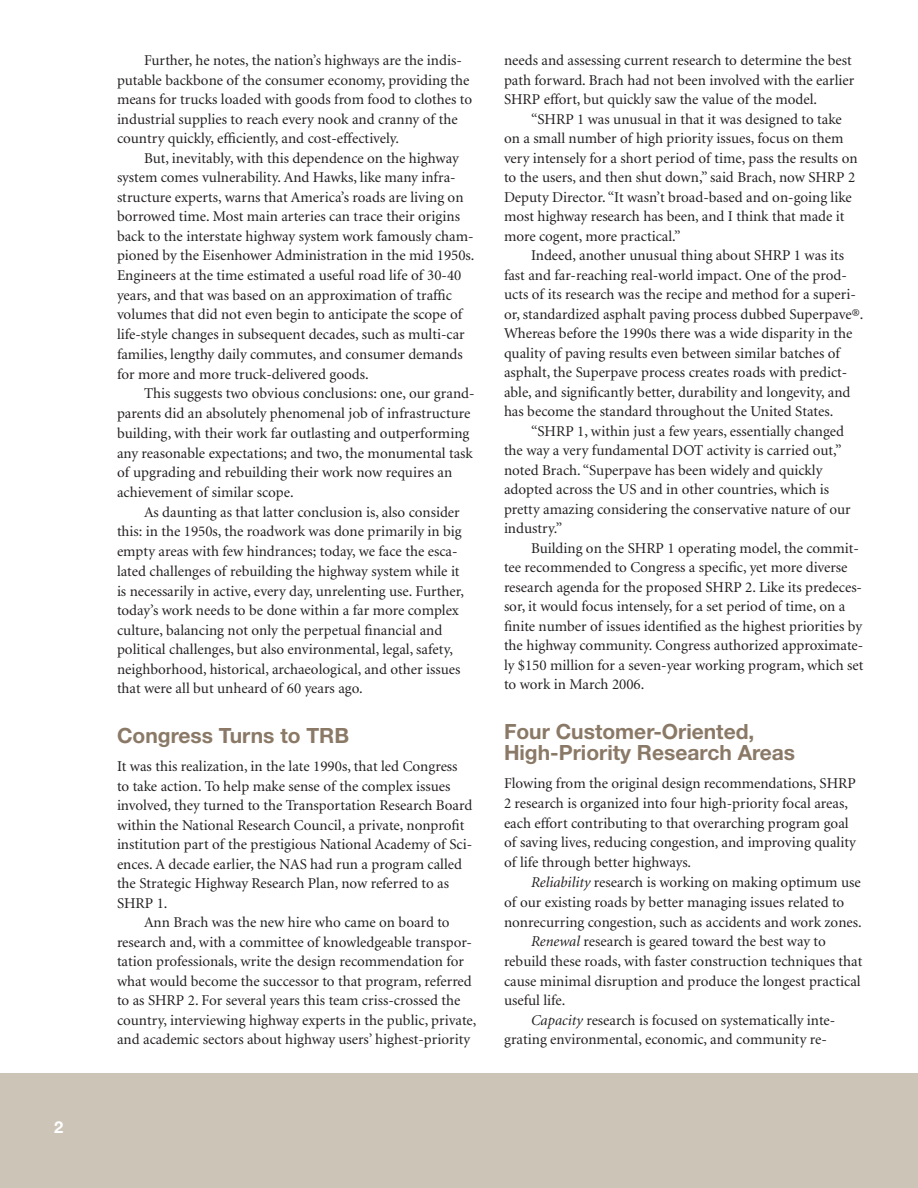
<style>
.page{position:relative;width:918px;height:1188px;background:#fff}
.page>*{position:absolute;margin:0;border:0;box-sizing:border-box;transform-origin:0 0}
.t1{font:700 21px/21px "Helvetica Neue";color:#8a7966}
.t2{font:700 16.5px "Helvetica Neue";color:#fff}
.t3{font:15px/19.5px "Minion";color:#231f20}
.s1{font-style:italic}
</style>
<div class="page">
<div style="left:0;top:1073px;width:918px;height:115px;background:#cdc4b8"></div>
<p class="t2" style="left:54px;top:1117px;width:11px">2</p>
<p class="t3" style="left:117px;top:51px;width:357px;text-indent:27px">Further, he notes, the nation’s highways are the indis&shy;putable backbone of the consumer economy, providing the means for trucks loaded with goods from food to clothes to industrial supplies to reach every nook and cranny of the country quickly, efficiently, and cost-effectively.</p>
<p class="t3" style="left:117px;top:149px;width:359px;text-indent:27px">But, inevitably, with this dependence on the highway system comes vulnerability. And Hawks, like many infra&shy;structure experts, warns that America’s roads are living on borrowed time. Most main arteries can trace their origins back to the interstate highway system work famously cham&shy;pioned by the Eisenhower Administration in the mid 1950s.<br>Engineers at the time estimated a useful road life of 30-40 years, and that was based on an approximation of traffic volumes that did not even begin to anticipate the scope of life-style changes in subsequent decades, such as multi-car families, lengthy daily commutes, and consumer demands for more and more truck-delivered goods.</p>
<p class="t3" style="left:117px;top:384px;width:359px;text-indent:27px">This suggests two obvious conclusions: one, our grand&shy;parents did an absolutely phenomenal job of infrastructure building, with their work far outlasting and outperforming any reasonable expectations; and two, the monumental task of upgrading and rebuilding their work now requires an achievement of similar scope.</p>
<p class="t3" style="left:117px;top:503px;width:349px;text-indent:27px">As daunting as that latter conclusion is, also consider this: in the 1950s, the roadwork was done primarily in big empty areas with few hindrances; today, we face the esca&shy;lated challenges of rebuilding the highway system while it is necessarily in active, every day, unrelenting use. Further, today’s work needs to be done within a far more complex culture, balancing not only the perpetual financial and political challenges, but also environmental, legal, safety, neighborhood, historical, archaeological, and other issues that were all but unheard of 60 years ago.</p>
<h1 class="t1" style="left:117px;top:724px;width:234px">Congress Turns to TRB</h1>
<p class="t3" style="left:117px;top:757px;width:342px">It was this realization, in the late 1990s, that led Congress</p>
<p class="t3" style="left:117px;top:777px;width:335px">to take action. To help make sense of the complex issues</p>
<p class="t3" style="left:117px;top:796px;width:357px">involved, they turned to the Transportation Research Board</p>
<p class="t3" style="left:117px;top:816px;width:349px">within the National Research Council, a private, nonprofit</p>
<p class="t3" style="left:117px;top:835px;width:357px">institution part of the prestigious National Academy of Sci-</p>
<p class="t3" style="left:117px;top:855px;width:347px">ences. A decade earlier, the NAS had run a program called</p>
<p class="t3" style="left:117px;top:874px;width:334px">the Strategic Highway Research Plan, now referred to as</p>
<p class="t3" style="left:117px;top:894px;width:52px">SHRP 1.</p>
<p class="t3" style="left:144px;top:913px;width:307px">Ann Brach was the new hire who came on board to</p>
<p class="t3" style="left:117px;top:933px;width:357px">research and, with a committee of knowledgeable transpor-</p>
<p class="t3" style="left:117px;top:952px;width:349px">tation professionals, write the design recommendation for</p>
<p class="t3" style="left:117px;top:972px;width:356px">what would become the successor to that program, referred</p>
<p class="t3" style="left:117px;top:991px;width:345px">to as SHRP 2. For several years this team criss-crossed the</p>
<p class="t3" style="left:117px;top:1011px;width:361px">country, interviewing highway experts in the public, private,</p>
<p class="t3" style="left:117px;top:1030px;width:355px">and academic sectors about highway users’ highest-priority</p>
<p class="t3" style="left:504px;top:51px;width:352px">needs and assessing current research to determine the best path forward. Brach had not been involved with the earlier<br>SHRP effort, but quickly saw the value of the model.</p>
<p class="t3" style="left:504px;top:110px;width:355px;text-indent:27px">“SHRP 1 was unusual in that it was designed to take on a small number of high priority issues, focus on them very intensely for a short period of time, pass the results on to the users, and then shut down,” said Brach, now SHRP 2<br>Deputy Director. “It wasn’t broad-based and on-going like most highway research has been, and I think that made it more cogent, more practical.”</p>
<p class="t3" style="left:504px;top:246px;width:361px;text-indent:27px">Indeed, another unusual thing about SHRP 1 was its fast and far-reaching real-world impact. One of the prod&shy;ucts of its research was the recipe and method for a superi&shy;or, standardized asphalt paving process dubbed Superpave®.<br>Whereas before the 1990s there was a wide disparity in the quality of paving results even between similar batches of asphalt, the Superpave process creates roads with predict&shy;able, and significantly better, durability and longevity, and has become the standard throughout the United States.</p>
<p class="t3" style="left:504px;top:422px;width:348px;text-indent:27px">“SHRP 1, within just a few years, essentially changed the way a very fundamental DOT activity is carried out,” noted Brach. “Superpave has been widely and quickly adopted across the US and in other countries, which is pretty amazing considering the conservative nature of our industry.”</p>
<p class="t3" style="left:504px;top:539px;width:361px;text-indent:27px">Building on the SHRP 1 operating model, the commit&shy;tee recommended to Congress a specific, yet more diverse research agenda for the proposed SHRP 2. Like its predeces&shy;sor, it would focus intensely, for a set period of time, on a finite number of issues identified as the highest priorities by the highway community. Congress authorized approximate&shy;ly $150 million for a seven-year working program, which set to work in March 2006.</p>
<h1 class="t1" style="left:504px;top:720px;width:293px">Four Customer-Oriented,<br>High-Priority Research Areas</h1>
<p class="t3" style="left:504px;top:774px;width:353px">Flowing from the original design recommendations, SHRP 2 research is organized into four high-priority focal areas, each effort contributing to that overarching program goal of saving lives, reducing congestion, and improving quality of life through better highways.</p>
<p class="t3" style="left:531px;top:873px;width:331px"><span class="s1">Reliability</span> research is working on making optimum use</p>
<p class="t3" style="left:504px;top:893px;width:342px">of our existing roads by better managing issues related to</p>
<p class="t3" style="left:504px;top:913px;width:359px">nonrecurring congestion, such as accidents and work zones.</p>
<p class="t3" style="left:531px;top:932px;width:296px"><span class="s1">Renewal</span> research is geared toward the best way to</p>
<p class="t3" style="left:504px;top:952px;width:360px">rebuild these roads, with faster construction techniques that</p>
<p class="t3" style="left:504px;top:972px;width:358px">cause minimal disruption and produce the longest practical</p>
<p class="t3" style="left:504px;top:991px;width:63px">useful life.</p>
<p class="t3" style="left:531px;top:1011px;width:306px"><span class="s1">Capacity</span> research is focused on systematically inte-</p>
<p class="t3" style="left:504px;top:1030px;width:325px">grating environmental, economic, and community re-</p>
</div>
